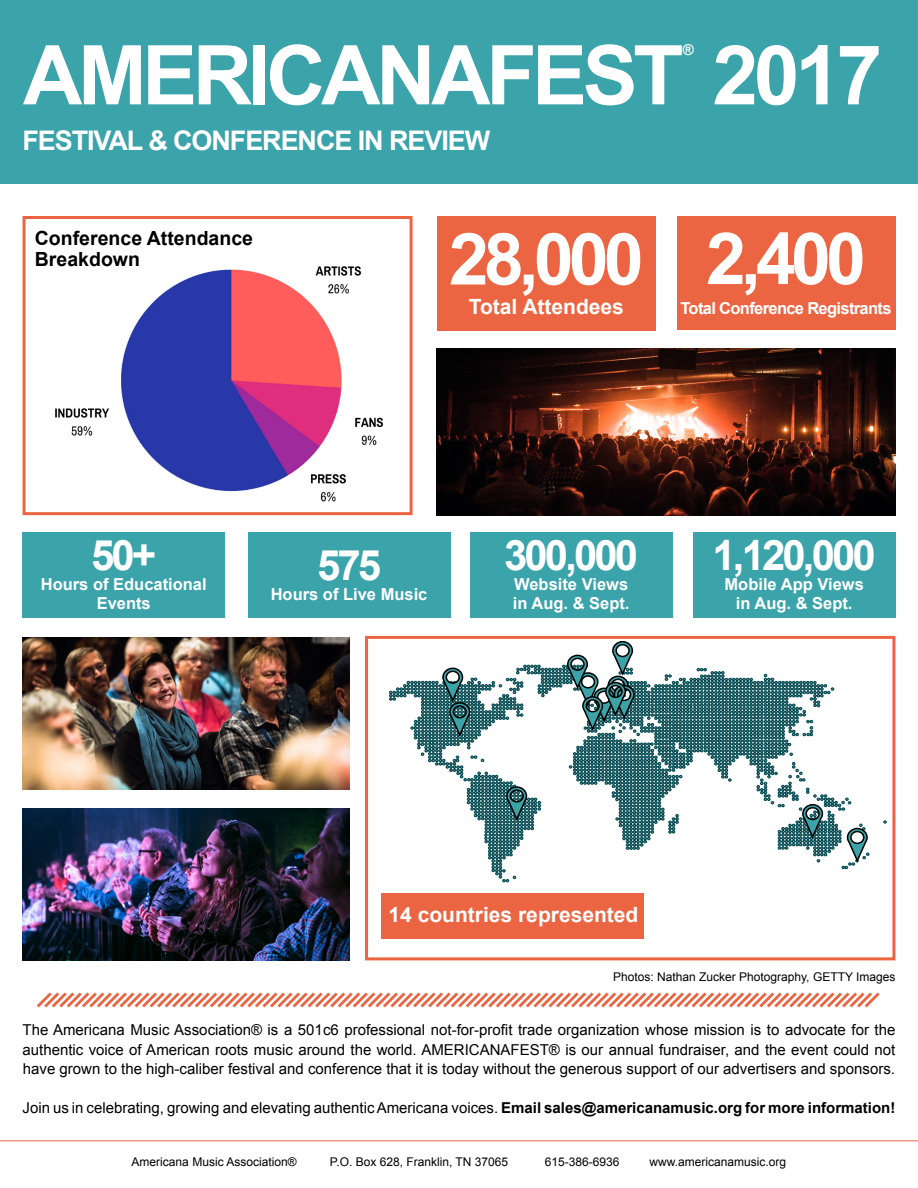
<style>
.page{position:relative;width:918px;height:1188px;background:#fff}
.page>*{position:absolute;margin:0;border:0;box-sizing:border-box;transform-origin:0 0}
.t1{font:700 82.5px "Arial";letter-spacing:-.055em;color:#fff}
.t2{font:700 72px "Arial";letter-spacing:-.07em;color:#fff}
.t3{font:700 42px "Arial";letter-spacing:-.07em;color:#fff}
.t4{font:700 27px "Arial";letter-spacing:-.04em;color:#fff}
.t5{font:700 21px "Arial";color:#fff}
.t6{font:700 19.5px/21px "Arial";color:#000}
.t7{font:700 16.5px/19.5px "Arial";color:#fff;text-align:center}
.t8{font:700 16.5px "Arial";letter-spacing:-.04em;color:#fff}
.t9{font:15px/19.5px "Arial";color:#000;text-align:justify}
.t10{font:700 15px "Arial";color:#fff}
.t11{font:12px "Arial";color:#000}
.s1{font-weight:700}
</style>
<div class="page">
<hr style="left:0;top:1140px;width:918px;height:1px;background:#ec6542">
<svg style="left:36px;top:992px;width:844px;height:16px"></svg>
<div style="left:382px;top:893px;width:262px;height:45px;background:#ec6542"></div>
<svg style="left:389px;top:664px;width:498px;height:219px"></svg>
<svg style="left:801px;top:803px;width:23px;height:37px"></svg>
<svg style="left:505px;top:786px;width:23px;height:37px"></svg>
<svg style="left:846px;top:827px;width:23px;height:37px"></svg>
<svg style="left:441px;top:667px;width:30px;height:72px;background:#4b797d"></svg>
<svg style="left:566px;top:641px;width:69px;height:92px"></svg>
<div style="left:365px;top:636px;width:530px;height:324px;border:3px solid #ec6542"></div>
<img style="left:23px;top:808px;width:326px;height:152px">
<img style="left:23px;top:638px;width:326px;height:152px">
<div style="left:693px;top:532px;width:202px;height:85px;background:#3ba3aa"></div>
<div style="left:470px;top:532px;width:202px;height:85px;background:#3ba3aa"></div>
<div style="left:248px;top:532px;width:202px;height:85px;background:#3ba3aa"></div>
<div style="left:23px;top:532px;width:202px;height:85px;background:#3ba3aa"></div>
<img style="left:437px;top:348px;width:458px;height:167px">
<div style="left:677px;top:216px;width:218px;height:114px;background:#ec6542"></div>
<div style="left:437px;top:216px;width:219px;height:115px;background:#ec6542"></div>
<img style="left:55px;top:266px;width:329px;height:236px">
<div style="left:23px;top:216px;width:390px;height:299px;border:3px solid #ec6542"></div>
<div style="left:0;top:0;width:918px;height:184px;background:#3ba3aa"></div>
<p class="t10" style="left:683px;top:40px;width:13px">®</p>
<h1 class="t1" style="left:23px;top:20px;width:861px">AMERICANAFEST 2017</h1>
<h3 class="t4" style="left:23px;top:123px;width:469px">FESTIVAL &amp; CONFERENCE IN REVIEW</h3>
<h3 class="t6" style="left:35px;top:229px;width:220px">Conference Attendance<br>Breakdown</h3>
<h2 class="t2" style="left:449px;top:211px;width:196px">28,000</h2>
<h3 class="t5" style="left:469px;top:293px;width:157px">Total Attendees</h3>
<h2 class="t2" style="left:706px;top:211px;width:161px">2,400</h2>
<p class="t8" style="left:680px;top:297px;width:213px">Total Conference Registrants</p>
<h3 class="t3" style="left:91px;top:528px;width:67px">50+</h3>
<p class="t7" style="left:41px;top:575px;width:167px">Hours of Educational<br>Events</p>
<h3 class="t3" style="left:317px;top:537px;width:66px">575</h3>
<p class="t7" style="left:271px;top:585px;width:158px">Hours of Live Music</p>
<h3 class="t3" style="left:504px;top:528px;width:136px">300,000</h3>
<p class="t7" style="left:513px;top:575px;width:118px;text-align:left">Website Views in Aug. &amp; Sept.</p>
<h3 class="t3" style="left:713px;top:528px;width:165px">1,120,000</h3>
<p class="t7" style="left:725px;top:575px;width:141px">Mobile App Views in Aug. &amp; Sept.</p>
<h3 class="t5" style="left:389px;top:901px;width:251px">14 countries represented</h3>
<p class="t11" style="left:613px;top:969px;width:284px">Photos: Nathan Zucker Photography, GETTY Images</p>
<p class="t9" style="left:23px;top:1020px;width:874px">The Americana Music Association® is a 501c6 professional not-for-profit trade organization whose mission is to advocate for the authentic voice of American roots music around the world. AMERICANAFEST® is our annual fundraiser, and the event could not have grown to the high-caliber festival and conference that it is today without the generous support of our advertisers and sponsors.</p>
<p class="t9" style="left:23px;top:1098px;width:874px">Join us in celebrating, growing and elevating authentic Americana voices. <span class="s1">Email sales@americanamusic.org for more information!</span></p>
<p class="t11" style="left:132px;top:1153px;width:166px">Americana Music Association®</p>
<p class="t11" style="left:330px;top:1153px;width:180px">P.O. Box 628, Franklin, TN 37065</p>
<p class="t11" style="left:545px;top:1153px;width:76px">615-386-6936</p>
<p class="t11" style="left:650px;top:1153px;width:138px">www.americanamusic.org</p>
</div>
